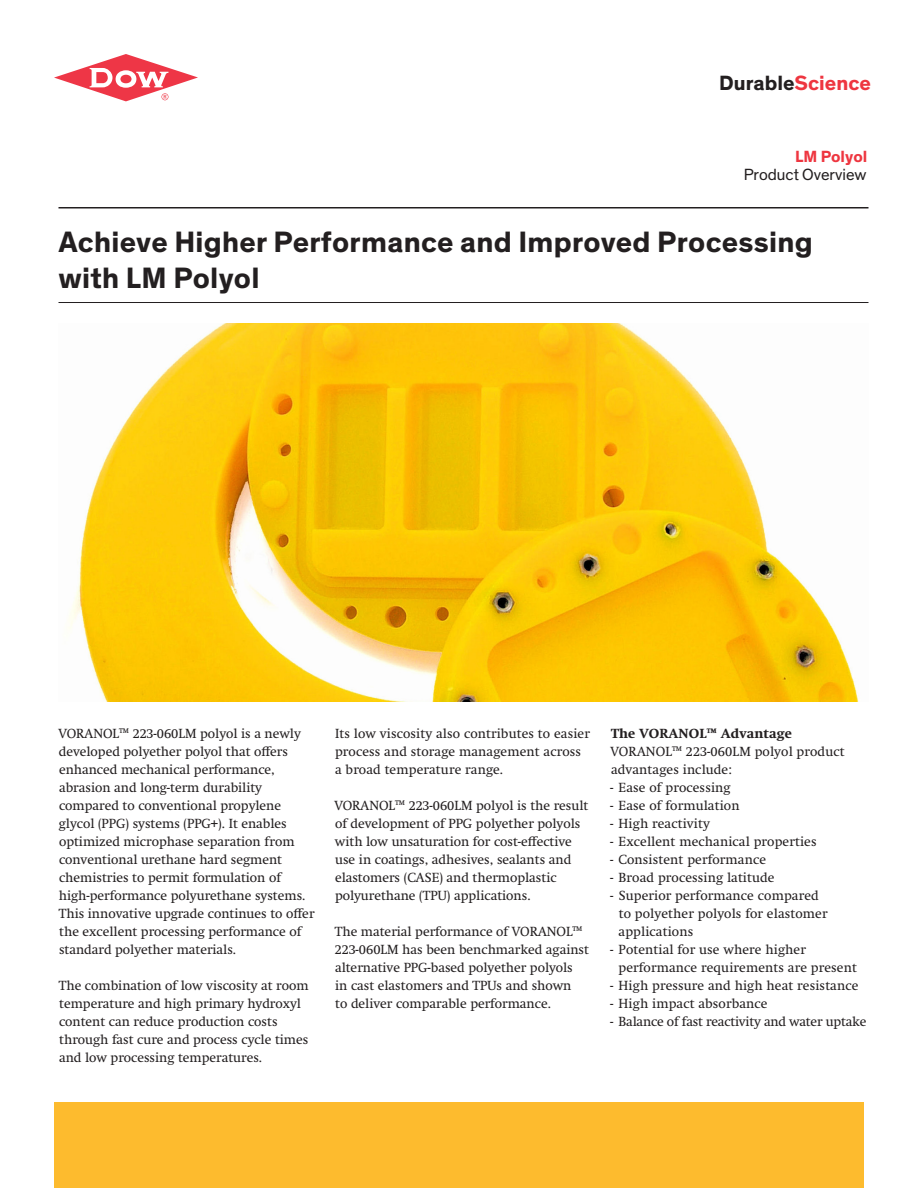
<style>
.page{position:relative;width:918px;height:1188px;background:#fff}
.page>*{position:absolute;margin:0;border:0;box-sizing:border-box;transform-origin:0 0}
.Headline_Primary{font:700 30px/36px "Dow Corporate";letter-spacing:.01em;color:#231f20}
.Sub-market{font:700 21px "Dow Corporate";color:#231f20}
.Sub-market-2{font:16.5px "Dow Corporate";color:#231f20}
.Sub-market-3{font:700 16.5px "Dow Corporate";color:#ee3640}
.Body_Text{font:13.5px/18px "Swift Neue LT Pro";color:#231f20}
.Bullet_Lvl_1{font:13.5px/18px "Swift Neue LT Pro";letter-spacing:.01em;color:#231f20}
.Bullet_Lvl_1-2{font:700 13.5px "Swift Neue LT Pro";letter-spacing:.01em;color:#231f20}
.s1{color:#ee3640}
</style>
<div class="page">
<svg style="left:54px;top:54px;width:144px;height:47px"></svg>
<hr style="left:58px;top:302px;width:810px;height:1px;background:#231f20">
<hr style="left:58px;top:207px;width:810px;height:1px;background:#231f20">
<img style="left:68px;top:323px;width:791px;height:378px">
<div style="left:54px;top:1102px;width:810px;height:86px;background:#fdbb2e"></div>
<p class="Sub-market" style="left:719px;top:70px;width:153px">Durable<span class="s1">Science</span></p>
<p class="Sub-market-3" style="left:795px;top:146px;width:74px">LM Polyol</p>
<p class="Sub-market-2" style="left:744px;top:165px;width:124px">Product Overview</p>
<p class="Headline_Primary" style="left:58px;top:225px;width:756px">Achieve Higher Performance and Improved Processing with LM Polyol</p>
<p class="Body_Text" style="left:58px;top:724px;width:258px">VORANOL™ 223-060LM polyol is a newly developed polyether polyol that offers enhanced mechanical performance, abrasion and long-term durability compared to conventional propylene glycol (PPG) systems (PPG+). It enables optimized microphase separation from conventional urethane hard segment chemistries to permit formulation of high-performance polyurethane systems.<br>This innovative upgrade continues to offer the excellent processing performance of standard polyether materials.</p>
<p class="Body_Text" style="left:59px;top:976px;width:251px">The combination of low viscosity at room temperature and high primary hydroxyl content can reduce production costs through fast cure and process cycle times and low processing temperatures.</p>
<p class="Body_Text" style="left:335px;top:724px;width:256px">Its low viscosity also contributes to easier process and storage management across a broad temperature range.</p>
<p class="Body_Text" style="left:334px;top:796px;width:255px">VORANOL™ 223-060LM polyol is the result of development of PPG polyether polyols with low unsaturation for cost-effective use in coatings, adhesives, sealants and elastomers (CASE) and thermoplastic polyurethane (TPU) applications.</p>
<p class="Body_Text" style="left:335px;top:922px;width:256px">The material performance of VORANOL™ 223-060LM has been benchmarked against alternative PPG-based polyether polyols<br>in cast elastomers and TPUs and shown<br>to deliver comparable performance.</p>
<p class="Bullet_Lvl_1-2" style="left:611px;top:726px;width:182px">The VORANOL™ Advantage</p>
<p class="Bullet_Lvl_1" style="left:610px;top:742px;width:236px">VORANOL™ 223-060LM polyol product advantages include:</p>
<p class="Body_Text" style="left:610px;top:778px;width:122px">- Ease of processing</p>
<p class="Body_Text" style="left:610px;top:796px;width:131px">- Ease of formulation</p>
<p class="Body_Text" style="left:610px;top:814px;width:101px">- High reactivity</p>
<p class="Body_Text" style="left:610px;top:832px;width:208px">- Excellent mechanical properties</p>
<p class="Body_Text" style="left:610px;top:850px;width:157px">- Consistent performance</p>
<p class="Body_Text" style="left:610px;top:868px;width:166px">- Broad processing latitude</p>
<p class="Body_Text" style="left:619px;top:886px;width:211px;text-indent:-8px">- Superior performance compared to polyether polyols for elastomer applications</p>
<p class="Body_Text" style="left:619px;top:940px;width:240px;text-indent:-8px">- Potential for use where higher performance requirements are present</p>
<p class="Body_Text" style="left:610px;top:976px;width:250px">- High pressure and high heat resistance</p>
<p class="Body_Text" style="left:610px;top:994px;width:159px">- High impact absorbance</p>
<p class="Body_Text" style="left:610px;top:1012px;width:258px">- Balance of fast reactivity and water uptake</p>
</div>
